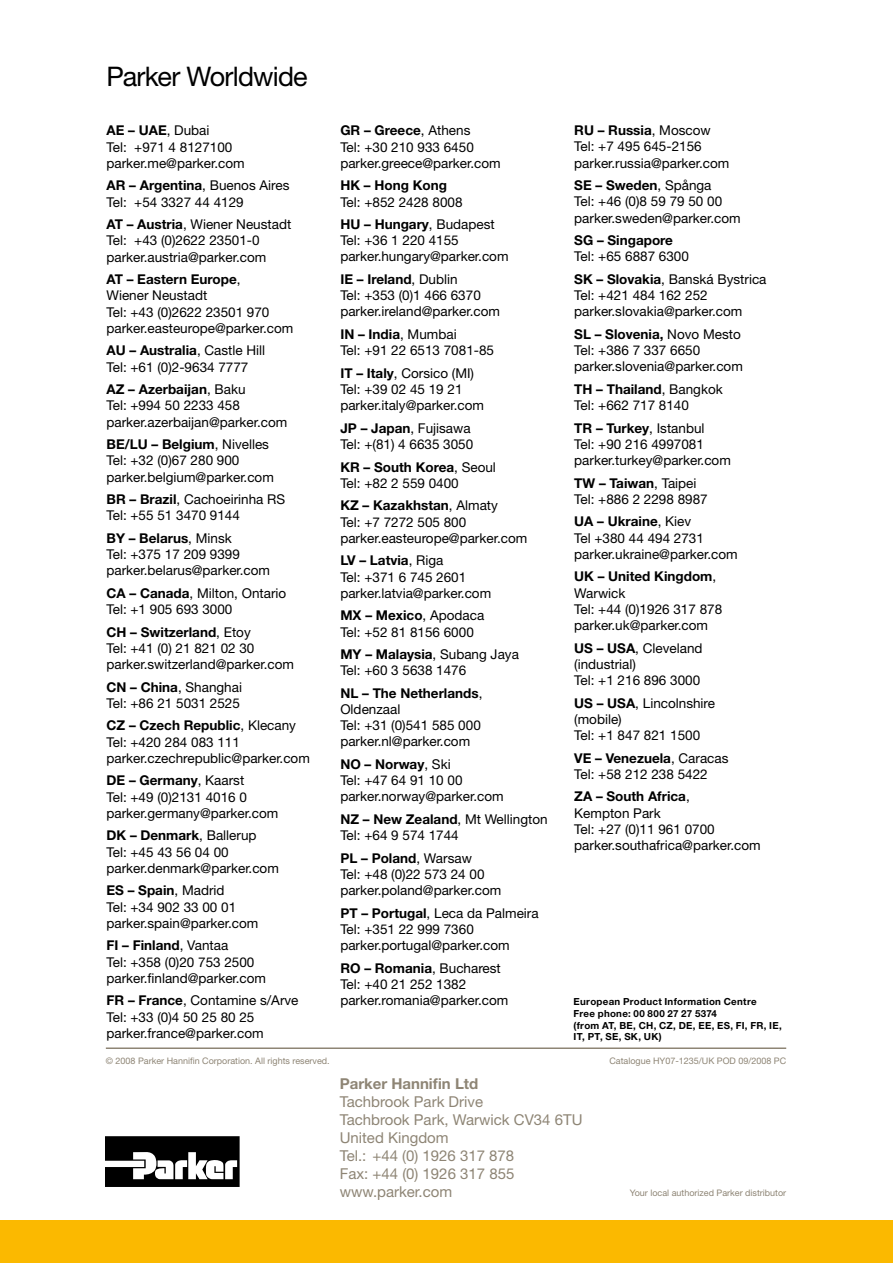
<style>
.page{position:relative;width:893px;height:1263px;background:#fff}
.page>*{position:absolute;margin:0;border:0;box-sizing:border-box;transform-origin:0 0}
.t1{font:27px "Helvetica Neue LT";letter-spacing:-.03em;color:#000}
.t2{font:15px/18px "Helvetica Neue LT";color:#8e8575}
.t3{font:700 15px "Helvetica Neue LT";color:#8e8575}
.t4{font:13.5px/16.2px "Helvetica Neue LT";color:#000}
.t5{font:700 13.5px "Helvetica Neue LT";color:#000}
.t6{font:700 9.75px/11.7px "Helvetica Neue LT";letter-spacing:.03em;color:#000}
.t7{font:9px "Helvetica Neue LT";color:#8e8575}
.s1{font-weight:700}
</style>
<div class="page">
<svg style="left:106px;top:1136px;width:134px;height:51px"></svg>
<hr style="left:106px;top:1047px;width:680px;height:2px;background:#8e8575">
<div style="left:0;top:1220px;width:893px;height:43px;background:#fbb900"></div>
<h1 class="t1" style="left:107px;top:60px;width:203px">Parker Worldwide</h1>
<p class="t4" style="left:107px;top:122px;width:140px"><span class="s1">AE – UAE</span>, Dubai<br>Tel: +971 4 8127100 parker.me@parker.com</p>
<p class="t4" style="left:107px;top:177px;width:185px"><span class="s1">AR – Argentina</span>, Buenos Aires<br>Tel: +54 3327 44 4129</p>
<p class="t4" style="left:107px;top:216px;width:186px"><span class="s1">AT – Austria</span>, Wiener Neustadt<br>Tel: +43 (0)2622 23501-0 parker.austria@parker.com</p>
<p class="t4" style="left:107px;top:271px;width:188px"><span class="s1">AT – Eastern Europe</span>,<br>Wiener Neustadt<br>Tel: +43 (0)2622 23501 970 parker.easteurope@parker.com</p>
<p class="t4" style="left:107px;top:342px;width:160px"><span class="s1">AU – Australia</span>, Castle Hill<br>Tel: +61 (0)2-9634 7777</p>
<p class="t4" style="left:107px;top:381px;width:182px"><span class="s1">AZ – Azerbaijan</span>, Baku<br>Tel: +994 50 2233 458 parker.azerbaijan@parker.com</p>
<p class="t4" style="left:107px;top:436px;width:169px"><span class="s1">BE/LU – Belgium</span>, Nivelles<br>Tel: +32 (0)67 280 900 parker.belgium@parker.com</p>
<p class="t4" style="left:107px;top:491px;width:180px"><span class="s1">BR – Brazil</span>, Cachoeirinha RS<br>Tel: +55 51 3470 9144</p>
<p class="t4" style="left:107px;top:530px;width:165px"><span class="s1">BY – Belarus</span>, Minsk<br>Tel: +375 17 209 9399 parker.belarus@parker.com</p>
<p class="t4" style="left:107px;top:585px;width:181px"><span class="s1">CA – Canada</span>, Milton, Ontario<br>Tel: +1 905 693 3000</p>
<p class="t4" style="left:107px;top:623px;width:189px"><span class="s1">CH – Switzerland</span>, Etoy<br>Tel: +41 (0) 21 821 02 30 parker.switzerland@parker.com</p>
<p class="t4" style="left:107px;top:678px;width:137px"><span class="s1">CN – China</span>, Shanghai<br>Tel: +86 21 5031 2525</p>
<p class="t4" style="left:107px;top:717px;width:205px"><span class="s1">CZ – Czech Republic</span>, Klecany<br>Tel: +420 284 083 111 parker.czechrepublic@parker.com</p>
<p class="t4" style="left:107px;top:772px;width:173px"><span class="s1">DE – Germany</span>, Kaarst<br>Tel: +49 (0)2131 4016 0 parker.germany@parker.com</p>
<p class="t4" style="left:107px;top:827px;width:174px"><span class="s1">DK – Denmark</span>, Ballerup<br>Tel: +45 43 56 04 00 parker.denmark@parker.com</p>
<p class="t4" style="left:107px;top:882px;width:153px"><span class="s1">ES – Spain</span>, Madrid<br>Tel: +34 902 33 00 01 parker.spain@parker.com</p>
<p class="t4" style="left:107px;top:937px;width:161px"><span class="s1">FI – Finland</span>, Vantaa<br>Tel: +358 (0)20 753 2500 parker.finland@parker.com</p>
<p class="t4" style="left:107px;top:992px;width:194px"><span class="s1">FR – France</span>, Contamine s/Arve<br>Tel: +33 (0)4 50 25 80 25 parker.france@parker.com</p>
<p class="t7" style="left:106px;top:1056px;width:225px">© 2008 Parker Hannifin Corporation. All rights reserved.</p>
<p class="t4" style="left:340px;top:122px;width:162px"><span class="s1">GR – Greece</span>, Athens<br>Tel: +30 210 933 6450 parker.greece@parker.com</p>
<p class="t5" style="left:340px;top:177px;width:108px">HK – Hong Kong</p>
<p class="t4" style="left:340px;top:190px;width:156px;line-height:22.5px">Tel: +852 2428 8008<br><span class="s1">HU – Hungary</span>, Budapest</p>
<p class="t4" style="left:340px;top:232px;width:170px">Tel: +36 1 220 4155 parker.hungary@parker.com</p>
<p class="t4" style="left:340px;top:271px;width:161px"><span class="s1">IE – Ireland</span>, Dublin<br>Tel: +353 (0)1 466 6370 parker.ireland@parker.com</p>
<p class="t4" style="left:340px;top:326px;width:155px"><span class="s1">IN – India</span>, Mumbai<br>Tel: +91 22 6513 7081-85</p>
<p class="t4" style="left:340px;top:365px;width:145px"><span class="s1">IT – Italy</span>, Corsico (MI)<br>Tel: +39 02 45 19 21 parker.italy@parker.com</p>
<p class="t4" style="left:340px;top:420px;width:134px"><span class="s1">JP – Japan</span>, Fujisawa<br>Tel: +(81) 4 6635 3050</p>
<p class="t4" style="left:340px;top:458px;width:157px"><span class="s1">KR – South Korea</span>, Seoul<br>Tel: +82 2 559 0400</p>
<p class="t4" style="left:340px;top:497px;width:188px"><span class="s1">KZ – Kazakhstan</span>, Almaty<br>Tel: +7 7272 505 800 parker.easteurope@parker.com</p>
<p class="t4" style="left:340px;top:552px;width:152px"><span class="s1">LV – Latvia</span>, Riga<br>Tel: +371 6 745 2601 parker.latvia@parker.com</p>
<p class="t4" style="left:340px;top:607px;width:145px"><span class="s1">MX – Mexico</span>, Apodaca<br>Tel: +52 81 8156 6000</p>
<p class="t4" style="left:340px;top:646px;width:180px"><span class="s1">MY – Malaysia</span>, Subang Jaya<br>Tel: +60 3 5638 1476</p>
<p class="t4" style="left:340px;top:685px;width:144px"><span class="s1">NL – The Netherlands</span>,<br>Oldenzaal<br>Tel: +31 (0)541 585 000 parker.nl@parker.com</p>
<p class="t4" style="left:340px;top:756px;width:165px"><span class="s1">NO – Norway</span>, Ski<br>Tel: +47 64 91 10 00 parker.norway@parker.com</p>
<p class="t4" style="left:340px;top:811px;width:209px"><span class="s1">NZ – New Zealand</span>, Mt Wellington<br>Tel: +64 9 574 1744</p>
<p class="t4" style="left:340px;top:850px;width:162px"><span class="s1">PL – Poland</span>, Warsaw<br>Tel: +48 (0)22 573 24 00 parker.poland@parker.com</p>
<p class="t4" style="left:340px;top:905px;width:200px"><span class="s1">PT – Portugal</span>, Leca da Palmeira<br>Tel: +351 22 999 7360 parker.portugal@parker.com</p>
<p class="t4" style="left:340px;top:960px;width:169px"><span class="s1">RO – Romania</span>, Bucharest<br>Tel: +40 21 252 1382 parker.romania@parker.com</p>
<p class="t4" style="left:574px;top:122px;width:157px"><span class="s1">RU – Russia</span>, Moscow<br>Tel: +7 495 645-2156 parker.russia@parker.com</p>
<p class="t4" style="left:574px;top:177px;width:168px"><span class="s1">SE – Sweden</span>, Spånga<br>Tel: +46 (0)8 59 79 50 00 parker.sweden@parker.com</p>
<p class="t5" style="left:574px;top:232px;width:100px">SG – Singapore</p>
<p class="t4" style="left:574px;top:245px;width:194px;line-height:22.5px">Tel: +65 6887 6300<br><span class="s1">SK – Slovakia</span>, Banská Bystrica</p>
<p class="t4" style="left:574px;top:287px;width:170px">Tel: +421 484 162 252 parker.slovakia@parker.com</p>
<p class="t4" style="left:574px;top:326px;width:170px"><span class="s1">SL – Slovenia,</span> Novo Mesto<br>Tel: +386 7 337 6650 parker.slovenia@parker.com</p>
<p class="t4" style="left:574px;top:381px;width:150px"><span class="s1">TH – Thailand</span>, Bangkok<br>Tel: +662 717 8140</p>
<p class="t4" style="left:574px;top:420px;width:158px"><span class="s1">TR – Turkey</span>, Istanbul<br>Tel: +90 216 4997081 parker.turkey@parker.com</p>
<p class="t4" style="left:574px;top:475px;width:135px"><span class="s1">TW – Taiwan</span>, Taipei<br>Tel: +886 2 2298 8987</p>
<p class="t4" style="left:574px;top:513px;width:165px"><span class="s1">UA – Ukraine</span>, Kiev<br>Tel +380 44 494 2731 parker.ukraine@parker.com</p>
<p class="t4" style="left:574px;top:568px;width:149px"><span class="s1">UK – United Kingdom</span>,<br>Warwick<br>Tel: +44 (0)1926 317 878 parker.uk@parker.com</p>
<p class="t4" style="left:574px;top:639px;width:130px"><span class="s1">US – USA</span>, Cleveland (industrial)<br>Tel: +1 216 896 3000</p>
<p class="t4" style="left:574px;top:694px;width:142px"><span class="s1">US – USA</span>, Lincolnshire (mobile)<br>Tel: +1 847 821 1500</p>
<p class="t4" style="left:574px;top:749px;width:156px"><span class="s1">VE – Venezuela</span>, Caracas<br>Tel: +58 212 238 5422</p>
<p class="t4" style="left:574px;top:788px;width:188px"><span class="s1">ZA – South Africa</span>,<br>Kempton Park<br>Tel: +27 (0)11 961 0700 parker.southafrica@parker.com</p>
<p class="t6" style="left:574px;top:996px;width:210px">European Product Information Centre<br>Free phone: 00 800 27 27 5374<br>(from AT, BE, CH, CZ, DE, EE, ES, FI, FR, IE,<br>IT, PT, SE, SK, UK)</p>
<p class="t7" style="left:609px;top:1055px;width:178px">Catalogue HY07-1235/UK POD 09/2008 PC</p>
<p class="t3" style="left:340px;top:1074px;width:140px">Parker Hannifin Ltd</p>
<p class="t2" style="left:340px;top:1092px;width:244px">Tachbrook Park Drive<br>Tachbrook Park, Warwick CV34 6TU<br>United Kingdom<br>Tel.: +44 (0) 1926 317 878<br>Fax: +44 (0) 1926 317 855 www.parker.com</p>
<p class="t7" style="left:630px;top:1187px;width:158px">Your local authorized Parker distributor</p>
</div>
